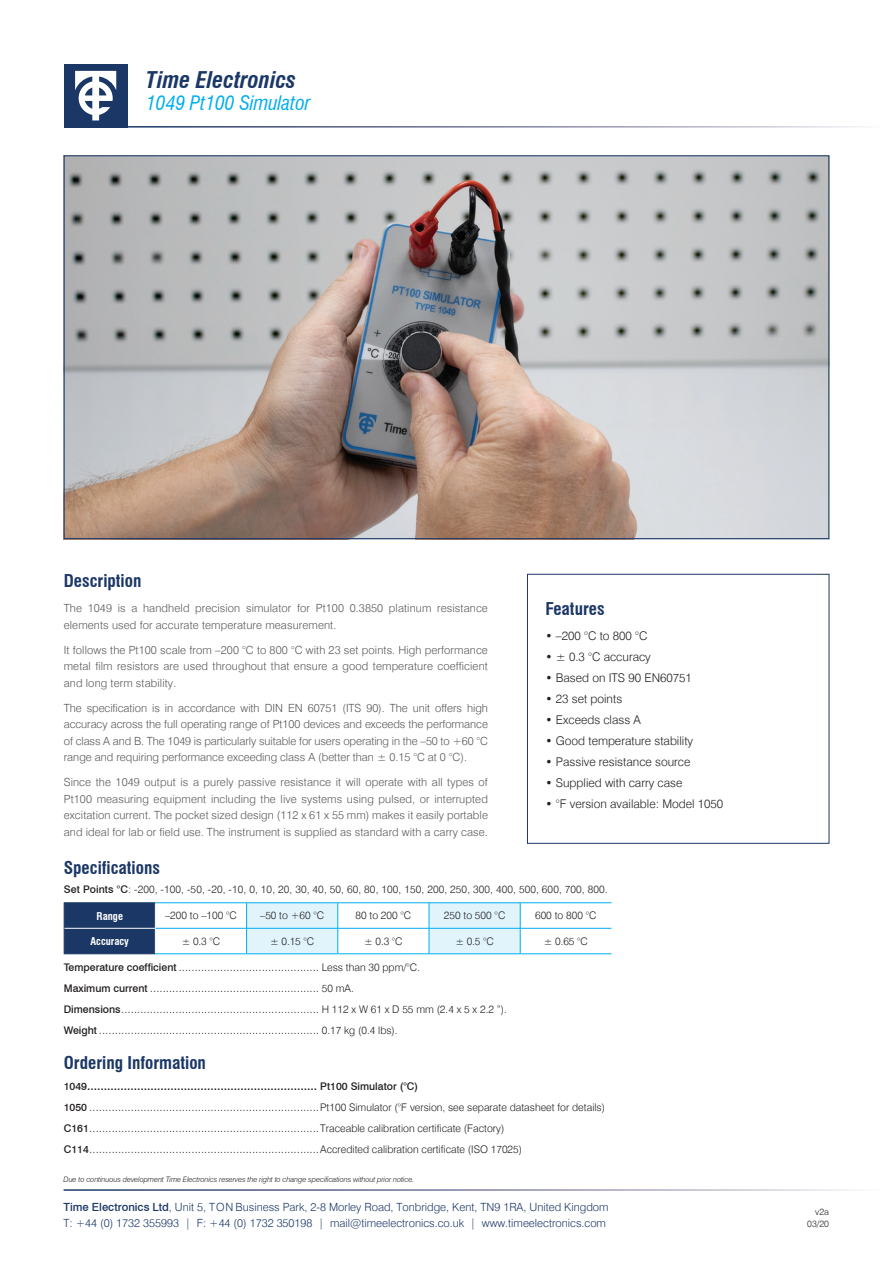
<style>
.page{position:relative;width:893px;height:1263px;background:#fff}
.page>*{position:absolute;margin:0;border:0;box-sizing:border-box;transform-origin:0 0}
.t1{font:italic 700 condensed 22.5px "Swiss 721 BT";color:#1b3766}
.t2{font:italic condensed 19.5px "Swiss 721 BT";color:#00aeef}
.t3{font:700 condensed 17.25px "Swiss 721 BT";color:#1b3766}
.t4{font:300 12px/21px "Swiss 721 BT";color:#231f20}
.t5{font:300 11.25px/16.5px "Swiss 721 BT";letter-spacing:.01em;color:#57585a;text-align:justify}
.t6{font:300 11.25px/16.5px "Swiss 721 BT";color:#1b3766}
.t7{font:300 10.5px "Swiss 721 BT";letter-spacing:.01em;color:#231f20}
.t8{font:700 condensed 10.5px "Swiss 721 BT";color:#fff}
.t9{font:300 9px/12px "Swiss 721 BT";color:#231f20;text-align:right}
.t10{font:italic 300 7.5px "Swiss 721 BT";letter-spacing:-.01em;color:#231f20}
.s1{font-weight:500}
.s2{font-weight:500;font-size:10.5px}
.s3{font-size:10.5px}
</style>
<div class="page">
<img style="left:66px;top:157px;width:761px;height:380px">
<div style="left:64px;top:64px;width:64px;height:64px;background:#1b3766"></div>
<svg style="left:75px;top:71px;width:41px;height:49px"></svg>
<div style="left:527px;top:574px;width:302px;height:269px;border:1px solid #1b3766"></div>
<div style="left:64px;top:903px;width:92px;height:50px;background:#1b3766"></div>
<hr style="left:64px;top:953px;width:91px;height:1px;background:#1b3766">
<hr style="left:155px;top:953px;width:92px;height:1px;background:#00aeef">
<hr style="left:520px;top:953px;width:91px;height:1px;background:#00aeef">
<hr style="left:65px;top:928px;width:90px;height:1px;background:#fcfcfc">
<hr style="left:156px;top:928px;width:91px;height:1px;background:#00aeef">
<hr style="left:520px;top:928px;width:91px;height:1px;background:#00aeef">
<hr style="left:64px;top:902px;width:91px;height:1px;background:#1b3766">
<hr style="left:155px;top:902px;width:92px;height:1px;background:#00aeef">
<hr style="left:247px;top:902px;width:91px;height:1px;background:#00aeef">
<hr style="left:338px;top:902px;width:91px;height:1px;background:#00aeef">
<hr style="left:429px;top:902px;width:91px;height:1px;background:#00aeef">
<hr style="left:520px;top:902px;width:91px;height:1px;background:#00aeef">
<svg style="left:246px;top:903px;width:275px;height:51px"></svg>
<h1 class="t1" style="left:146px;top:66px;width:151px">Time Electronics</h1>
<h2 class="t2" style="left:146px;top:92px;width:166px">1049 Pt100 Simulator</h2>
<h3 class="t3" style="left:64px;top:571px;width:79px">Description</h3>
<p class="t5" style="left:64px;top:600px;width:426px">The 1049 is a handheld precision simulator for Pt100 0.3850 platinum resistance elements used for accurate temperature measurement.</p>
<p class="t5" style="left:64px;top:641px;width:426px">It follows the Pt100 scale from –200 °C to 800 °C with 23 set points. High performance metal film resistors are used throughout that ensure a good temperature coefficient and long term stability.</p>
<p class="t5" style="left:64px;top:699px;width:426px">The specification is in accordance with DIN EN 60751 (ITS 90). The unit offers high accuracy across the full operating range of Pt100 devices and exceeds the performance of class A and B. The 1049 is particularly suitable for users operating in the –50 to +60 °C range and requiring performance exceeding class A (better than ± 0.15 °C at 0 °C).</p>
<p class="t5" style="left:64px;top:774px;width:426px">Since the 1049 output is a purely passive resistance it will operate with all types of Pt100 measuring equipment including the live systems using pulsed, or interrupted excitation current. The pocket sized design (112 x 61 x 55 mm) makes it easily portable and ideal for lab or field use. The instrument is supplied as standard with a carry case.</p>
<h3 class="t3" style="left:545px;top:598px;width:61px">Features</h3>
<p class="t4" style="left:545px;top:625px;width:104px">• –200 °C to 800 °C</p>
<p class="t4" style="left:545px;top:646px;width:107px">• ± 0.3 °C accuracy</p>
<p class="t4" style="left:545px;top:667px;width:148px">• Based on ITS 90 EN60751</p>
<p class="t4" style="left:545px;top:688px;width:78px">• 23 set points</p>
<p class="t4" style="left:545px;top:709px;width:97px">• Exceeds class A</p>
<p class="t4" style="left:545px;top:730px;width:149px">• Good temperature stability</p>
<p class="t4" style="left:545px;top:751px;width:147px">• Passive resistance source</p>
<p class="t4" style="left:545px;top:772px;width:139px">• Supplied with carry case</p>
<p class="t4" style="left:545px;top:793px;width:179px">• °F version available: Model 1050</p>
<h3 class="t3" style="left:64px;top:857px;width:98px">Specifications</h3>
<p class="t7" style="left:64px;top:883px;width:545px"><span class="s1">Set Points °C</span>: -200, -100, -50, -20, -10, 0, 10, 20, 30, 40, 50, 60, 80, 100, 150, 200, 250, 300, 400, 500, 600, 700, 800.</p>
<p class="t8" style="left:96px;top:909px;width:28px">Range</p>
<p class="t7" style="left:165px;top:909px;width:73px">–200 to –100 °C</p>
<p class="t7" style="left:260px;top:909px;width:66px">–50 to +60 °C</p>
<p class="t7" style="left:355px;top:909px;width:57px">80 to 200 °C</p>
<p class="t7" style="left:444px;top:909px;width:63px">250 to 500 °C</p>
<p class="t7" style="left:535px;top:909px;width:63px">600 to 800 °C</p>
<p class="t8" style="left:91px;top:935px;width:40px">Accuracy</p>
<p class="t7" style="left:182px;top:935px;width:40px">± 0.3 °C</p>
<p class="t7" style="left:270px;top:935px;width:45px">± 0.15 °C</p>
<p class="t7" style="left:364px;top:935px;width:40px">± 0.3 °C</p>
<p class="t7" style="left:455px;top:935px;width:40px">± 0.5 °C</p>
<p class="t7" style="left:544px;top:935px;width:45px">± 0.65 °C</p>
<p class="t4" style="left:64px;top:956px;width:445px"><span class="s2">Temperature coefficient</span> ............................................ <span class="s3">Less than 30 ppm/°C.<br></span><span class="s2">Maximum current</span> ..................................................... <span class="s3">50 mA.<br></span><span class="s2">Dimensions</span>.............................................................. <span class="s3">H 112 x W 61 x D 55 mm (2.4 x 5 x 2.2 ”).<br></span><span class="s2">Weight</span> ..................................................................... <span class="s3">0.17 kg (0.4 lbs).</span></p>
<h3 class="t3" style="left:64px;top:1052px;width:144px">Ordering Information</h3>
<p class="t4" style="left:64px;top:1075px;width:543px"><span class="s2">1049</span><span class="s1">.....................................................................</span> <span class="s2">Pt100 Simulator (°C)<br>1050</span> ........................................................................<span class="s3">Pt100 Simulator (°F version, see separate datasheet for details)<br></span><span class="s2">C161</span>........................................................................<span class="s3">Traceable calibration certificate (Factory)<br></span><span class="s2">C114</span>........................................................................<span class="s3">Accredited calibration certificate (ISO 17025)</span></p>
<p class="t10" style="left:64px;top:1175px;width:352px">Due to continuous development Time Electronics reserves the right to change specifications without prior notice.</p>
<p class="t6" style="left:64px;top:1198px;width:546px"><span class="s1">Time Electronics Ltd</span>, Unit 5, T O N Business Park, 2-8 Morley Road, Tonbridge, Kent, TN9 1RA, United Kingdom<br>T: +44 (0) 1732 355993 | F: +44 (0) 1732 350198 | mail@timeelectronics.co.uk | www.timeelectronics.com</p>
<p class="t9" style="left:807px;top:1206px;width:23px">v2a<br>03/20</p>
</div>
